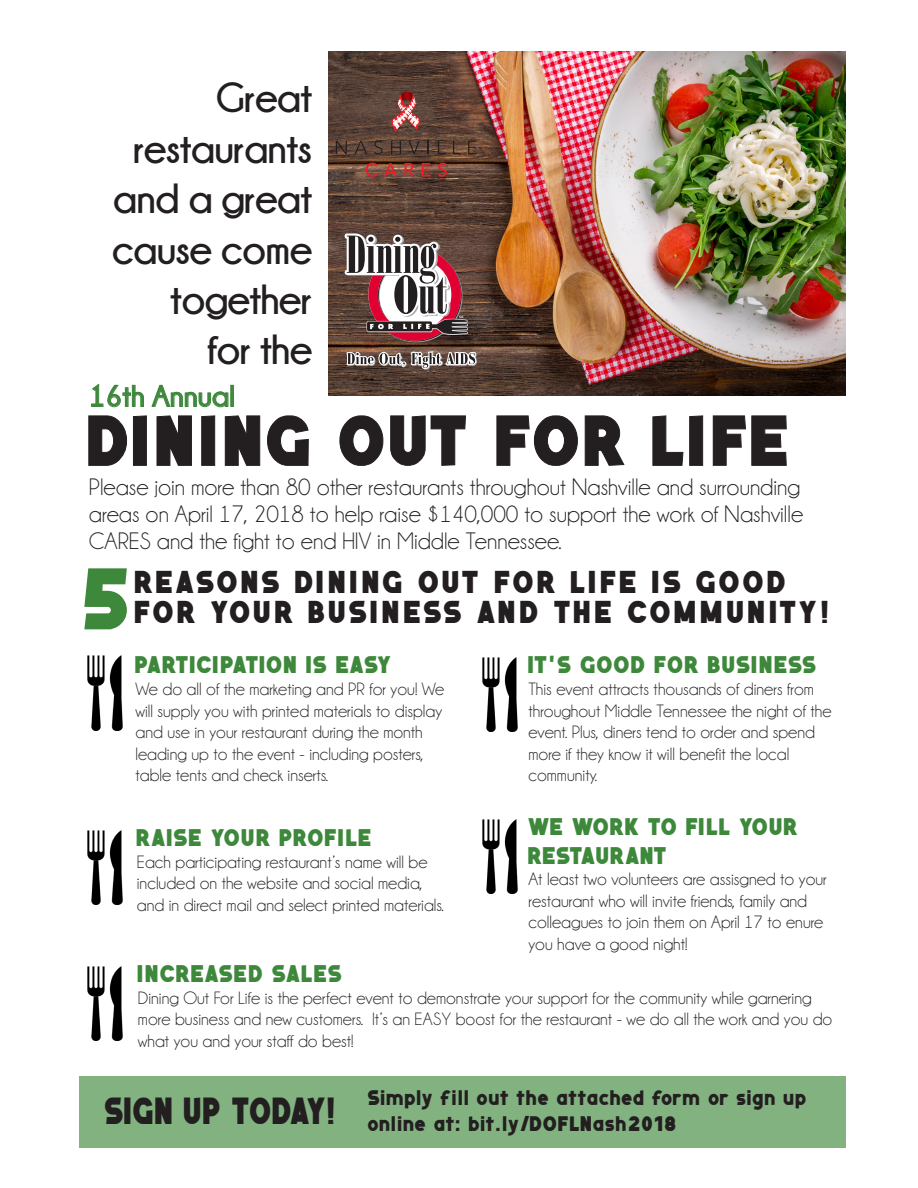
<style>
.page{position:relative;width:918px;height:1188px;background:#fff}
.page>*{position:absolute;margin:0;border:0;box-sizing:border-box;transform-origin:0 0}
.t1{font:87px "Nuernberg Messe";color:#3d883b}
.t2{font:70.5px "Nuernberg Messe";letter-spacing:.015em;color:#231f20}
.t3{font:700 42px/50.4px "Champagne&Limousines";letter-spacing:-.02em;color:#231f20;text-align:right}
.t4{font:37.65px "Nuernberg Messe";letter-spacing:-.015em;color:#231f20;scale:.88 1}
.t5{font:31.5px/30px "Nuernberg Messe";letter-spacing:.065em;color:#231f20}
.t6{font:700 30px "Champagne&Limousines";color:#3d883b}
.t7{font:24px/27px "Champagne&Limousines";color:#231f20}
.t8{font:24px/28.8px "Nuernberg Messe";color:#3d883b}
.t9{font:21px "Nuernberg Messe";letter-spacing:.005em;color:#231f20}
.t10{font:18px/21.6px "Champagne&Limousines";color:#231f20}
</style>
<div class="page">
<img style="left:328px;top:52px;width:518px;height:343px">
<svg style="left:88px;top:415px;width:39px;height:51px"></svg>
<svg style="left:133px;top:415px;width:14px;height:51px"></svg>
<svg style="left:156px;top:415px;width:36px;height:51px"></svg>
<svg style="left:201px;top:415px;width:14px;height:51px"></svg>
<svg style="left:225px;top:415px;width:35px;height:51px"></svg>
<svg style="left:267px;top:415px;width:42px;height:51px"></svg>
<svg style="left:339px;top:415px;width:45px;height:51px"></svg>
<svg style="left:390px;top:415px;width:76px;height:51px"></svg>
<svg style="left:496px;top:415px;width:82px;height:51px"></svg>
<svg style="left:584px;top:415px;width:41px;height:51px"></svg>
<svg style="left:652px;top:415px;width:51px;height:51px"></svg>
<svg style="left:713px;top:415px;width:74px;height:51px"></svg>
<svg style="left:91px;top:384px;width:53px;height:24px"></svg>
<svg style="left:151px;top:384px;width:78px;height:24px"></svg>
<div style="left:230px;top:385px;width:4px;height:22px;border:1px solid #3d883b"></div>
<svg style="left:345px;top:233px;width:124px;height:109px"></svg>
<svg style="left:347px;top:352px;width:130px;height:18px"></svg>
<img style="left:87px;top:966px;width:36px;height:75px">
<img style="left:87px;top:656px;width:36px;height:74px">
<img style="left:87px;top:830px;width:36px;height:75px">
<div style="left:79px;top:1076px;width:767px;height:71px;background:#81b280"></div>
<img style="left:482px;top:657px;width:36px;height:75px">
<img style="left:482px;top:819px;width:36px;height:75px">
<svg style="left:391px;top:92px;width:29px;height:40px"></svg>
<svg style="left:336px;top:141px;width:11px;height:13px"></svg>
<svg style="left:354px;top:141px;width:13px;height:13px"></svg>
<svg style="left:374px;top:140px;width:9px;height:14px"></svg>
<svg style="left:391px;top:141px;width:10px;height:13px"></svg>
<svg style="left:408px;top:141px;width:12px;height:13px"></svg>
<svg style="left:427px;top:141px;width:2px;height:13px"></svg>
<svg style="left:438px;top:141px;width:7px;height:13px"></svg>
<svg style="left:453px;top:141px;width:8px;height:13px"></svg>
<svg style="left:468px;top:141px;width:9px;height:13px"></svg>
<svg style="left:366px;top:163px;width:12px;height:14px"></svg>
<svg style="left:384px;top:163px;width:13px;height:13px"></svg>
<svg style="left:404px;top:163px;width:10px;height:13px"></svg>
<svg style="left:422px;top:163px;width:9px;height:13px"></svg>
<svg style="left:438px;top:163px;width:9px;height:14px"></svg>
<p class="t3" style="left:112px;top:72px;width:202px">Great restaurants and a great cause come together</p>
<p class="t3" style="left:207px;top:324px;width:106px">for the</p>
<p class="t6" style="left:89px;top:380px;width:148px">16th Annual</p>
<p class="t2" style="left:89px;top:398px;width:706px">DINING OUT FOR LIFE</p>
<p class="t7" style="left:89px;top:473px;width:716px">Please join more than 80 other restaurants throughout Nashville and surrounding areas on April 17, 2018 to help raise $140,000 to support the work of Nashville<br>CARES and the fight to end HIV in Middle Tennessee.</p>
<p class="t1" style="left:84px;top:546px;width:52px">5</p>
<p class="t5" style="left:135px;top:566px;width:697px">REASONS DINING OUT FOR LIFE IS GOOD<br>FOR YOUR BUSINESS AND THE COMMUNITY!</p>
<p class="t8" style="left:135px;top:650px;width:258px">PARTICIPATION IS EASY</p>
<p class="t10" style="left:135px;top:678px;width:310px">We do all of the marketing and PR for you! We will supply you with printed materials to display and use in your restaurant during the month leading up to the event - including posters, table tents and check inserts.</p>
<p class="t8" style="left:137px;top:823px;width:238px">RAISE YOUR PROFILE</p>
<p class="t10" style="left:137px;top:851px;width:309px">Each participating restaurant’s name will be included on the website and social media, and in direct mail and select printed materials.</p>
<p class="t8" style="left:528px;top:650px;width:290px">IT’S GOOD FOR BUSINESS</p>
<p class="t10" style="left:528px;top:678px;width:305px">This event attracts thousands of diners from throughout Middle Tennessee the night of the event. Plus, diners tend to order and spend more if they know it will benefit the local community.</p>
<p class="t8" style="left:528px;top:812px;width:272px">WE WORK TO FILL YOUR<br>RESTAURANT</p>
<p class="t10" style="left:528px;top:869px;width:300px">At least two volunteers are assisgned to your restaurant who will invite friends, family and colleagues to join them on April 17 to enure you have a good night!</p>
<p class="t8" style="left:138px;top:959px;width:206px">INCREASED SALES</p>
<p class="t10" style="left:138px;top:987px;width:696px">Dining Out For Life is the perfect event to demonstrate your support for the community while garnering more business and new customers. It’s an EASY boost for the restaurant - we do all the work and you do what you and your staff do best!</p>
<p class="t4" style="left:105px;top:1089px;width:265px">SIGN UP TODAY!</p>
<p class="t9" style="left:368px;top:1085px;width:441px">Simply fill out the attached form or sign up</p>
<p class="t9" style="left:368px;top:1111px;width:311px">online at: bit.ly/DOFLNash2018</p>
</div>
